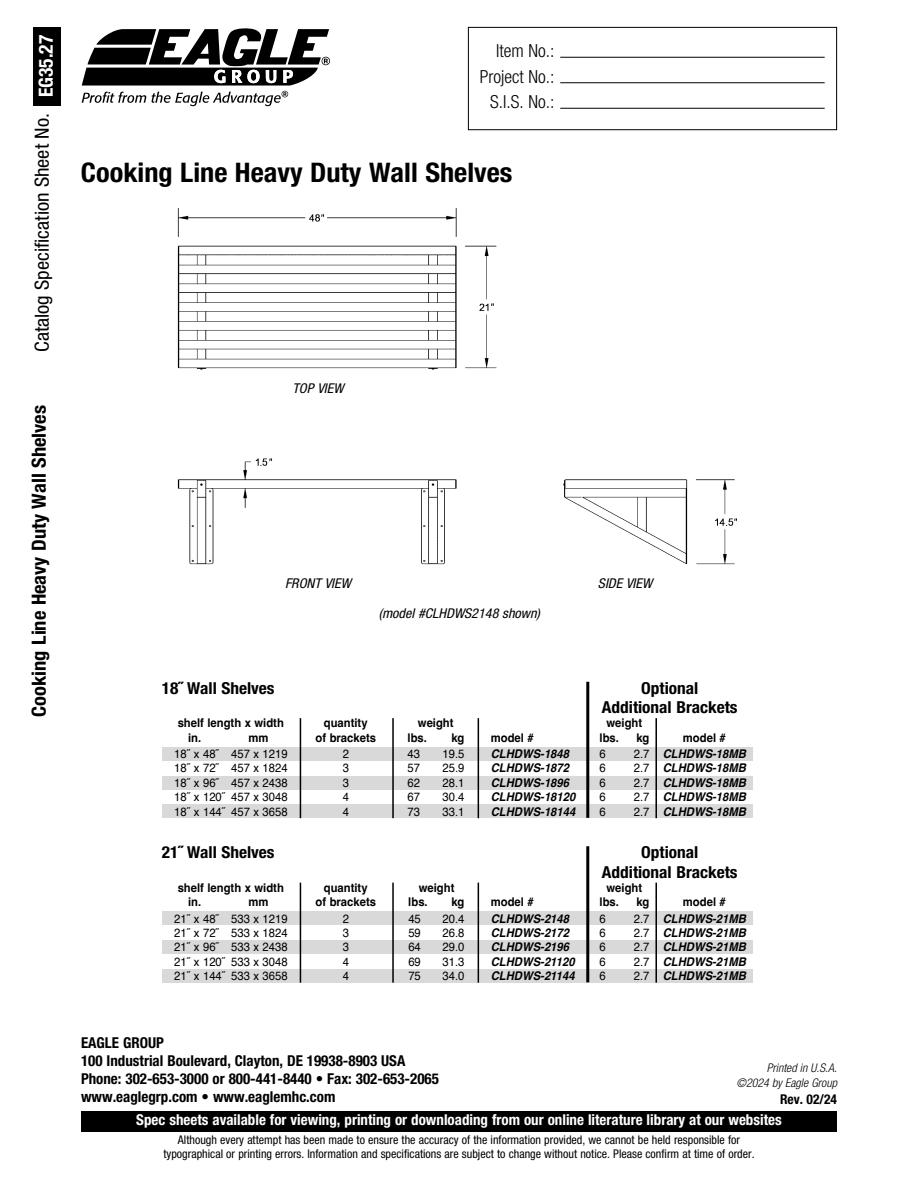
<style>
.page{position:relative;width:918px;height:1188px;background:#fff}
.page>*{position:absolute;margin:0;border:0;box-sizing:border-box;transform-origin:0 0}
.t1{font:700 condensed 27px "Helvetica Neue LT Pro";color:#000;scale:1.05 1}
.t2{font:condensed 19.5px "Helvetica Neue LT Pro";color:#000;scale:1.05 1}
.t3{font:700 condensed 19.5px "Helvetica Neue LT Pro";color:#000;scale:1.05 1}
.t4{font:300 condensed 18px/25.5px "Helvetica Neue LT Pro";color:#000;text-align:right}
.t5{font:700 condensed 16.5px/19.5px "Helvetica Neue LT Pro";color:#000;text-align:center;scale:1.05 1}
.t6{font:700 condensed 15px/18px "Helvetica Neue LT Pro";color:#000}
.t7{font:700 condensed 15px "Helvetica Neue LT Pro";color:#fff}
.t8{font:italic condensed 13.5px "Helvetica Neue LT Pro";color:#000;scale:1.05 1}
.t9{font:700 condensed 13.5px "Helvetica Neue LT Pro";color:#000}
.t10{font:italic 700 12px "Helvetica";color:#000;scale:.94 1}
.t11{font:12px "Helvetica";color:#000;scale:.94 1}
.t12{font:condensed 12px/13.5px "Helvetica Neue LT Pro";color:#000;text-align:center}
.t13{font:700 12px "Helvetica";color:#000;scale:.94 1}
.t14{font:italic 300 condensed 12px/14.4px "Helvetica Neue LT Pro";color:#000;text-align:right}
.s1{font-weight:700;color:#fff}
.s2{font-weight:400;font-style:normal}
</style>
<div class="page">
<div style="left:81px;top:1111px;width:756px;height:21px;background:#000"></div>
<svg style="left:82px;top:28px;width:248px;height:78px"></svg>
<img style="left:177px;top:208px;width:560px;height:357px">
<div style="left:468px;top:27px;width:369px;height:103px;border:1px solid #000"></div>
<hr style="left:560px;top:82px;width:265px;height:1px;background:#000">
<hr style="left:560px;top:57px;width:265px;height:1px;background:#000">
<hr style="left:560px;top:108px;width:265px;height:1px;background:#000">
<div style="left:162px;top:747px;width:590px;height:14px;background:#d9d9d9"></div>
<div style="left:162px;top:776px;width:590px;height:13px;background:#d9d9d9"></div>
<div style="left:162px;top:805px;width:590px;height:13px;background:#d9d9d9"></div>
<hr style="left:586px;top:682px;width:3px;height:136px;background:#000">
<hr style="left:300px;top:718px;width:1px;height:100px;background:#000">
<hr style="left:392px;top:718px;width:2px;height:100px;background:#000">
<hr style="left:478px;top:718px;width:1px;height:100px;background:#000">
<hr style="left:655px;top:718px;width:2px;height:100px;background:#000">
<div style="left:162px;top:912px;width:590px;height:13px;background:#d9d9d9"></div>
<div style="left:162px;top:940px;width:590px;height:14px;background:#d9d9d9"></div>
<div style="left:162px;top:969px;width:590px;height:14px;background:#d9d9d9"></div>
<hr style="left:586px;top:846px;width:3px;height:136px;background:#000">
<hr style="left:300px;top:883px;width:1px;height:100px;background:#000">
<hr style="left:392px;top:883px;width:2px;height:100px;background:#000">
<hr style="left:478px;top:883px;width:1px;height:100px;background:#000">
<hr style="left:655px;top:883px;width:2px;height:100px;background:#000">
<div style="left:33px;top:27px;width:28px;height:78px;background:#000"></div>
<h2 class="t2" style="left:35px;top:352px;width:303px;rotate:-90deg">Catalog Specification Sheet No. <span class="s1">EG35.27</span></h2>
<h2 class="t3" style="left:32px;top:717px;width:298px;rotate:-90deg">Cooking Line Heavy Duty Wall Shelves</h2>
<h3 class="t4" style="left:480px;top:39px;width:76px">Item No.:<br>Project No.:<br>S.I.S. No.:</h3>
<h1 class="t1" style="left:81px;top:163px;width:412px">Cooking Line Heavy Duty Wall Shelves</h1>
<p class="t8" style="left:292px;top:381px;width:50px">TOP VIEW</p>
<p class="t8" style="left:285px;top:576px;width:64px">FRONT VIEW</p>
<p class="t8" style="left:379px;top:605px;width:155px">(model #CLHDWS2148 shown)</p>
<p class="t8" style="left:598px;top:576px;width:53px">SIDE VIEW</p>
<h3 class="t5" style="left:162px;top:679px;width:109px">18˝ Wall Shelves</h3>
<h3 class="t5" style="left:602px;top:679px;width:131px">Optional<br>Additional Brackets</h3>
<p class="t13" style="left:178px;top:718px;width:115px">shelf length x width</p>
<p class="t13" style="left:324px;top:718px;width:48px">quantity</p>
<p class="t13" style="left:418px;top:718px;width:40px">weight</p>
<p class="t13" style="left:607px;top:718px;width:40px">weight</p>
<p class="t13" style="left:188px;top:732px;width:16px">in.</p>
<p class="t13" style="left:249px;top:732px;width:23px">mm</p>
<p class="t13" style="left:316px;top:732px;width:66px">of brackets</p>
<p class="t13" style="left:408px;top:732px;width:22px">lbs.</p>
<p class="t13" style="left:451px;top:732px;width:16px">kg</p>
<p class="t13" style="left:491px;top:732px;width:47px">model #</p>
<p class="t13" style="left:600px;top:732px;width:22px">lbs.</p>
<p class="t13" style="left:636px;top:732px;width:16px">kg</p>
<p class="t13" style="left:683px;top:732px;width:47px">model #</p>
<p class="t11" style="left:174px;top:749px;width:122px">18˝ x 48˝ 457 x 1219</p>
<p class="t11" style="left:343px;top:749px;width:8px">2</p>
<p class="t11" style="left:408px;top:749px;width:15px">43</p>
<p class="t11" style="left:443px;top:749px;width:25px">19.5</p>
<p class="t10" style="left:491px;top:749px;width:85px">CLHDWS-1848</p>
<p class="t11" style="left:599px;top:749px;width:8px">6</p>
<p class="t10" style="left:634px;top:749px;width:121px"><span class="s2">2.7</span> CLHDWS-18MB</p>
<p class="t11" style="left:174px;top:763px;width:122px">18˝ x 72˝ 457 x 1824</p>
<p class="t11" style="left:343px;top:763px;width:8px">3</p>
<p class="t11" style="left:408px;top:763px;width:15px">57</p>
<p class="t11" style="left:443px;top:763px;width:25px">25.9</p>
<p class="t10" style="left:491px;top:763px;width:85px">CLHDWS-1872</p>
<p class="t11" style="left:599px;top:763px;width:8px">6</p>
<p class="t10" style="left:634px;top:763px;width:121px"><span class="s2">2.7</span> CLHDWS-18MB</p>
<p class="t11" style="left:174px;top:778px;width:122px">18˝ x 96˝ 457 x 2438</p>
<p class="t11" style="left:343px;top:778px;width:8px">3</p>
<p class="t11" style="left:408px;top:778px;width:15px">62</p>
<p class="t11" style="left:443px;top:778px;width:25px">28.1</p>
<p class="t10" style="left:491px;top:778px;width:85px">CLHDWS-1896</p>
<p class="t11" style="left:599px;top:778px;width:8px">6</p>
<p class="t10" style="left:634px;top:778px;width:121px"><span class="s2">2.7</span> CLHDWS-18MB</p>
<p class="t11" style="left:174px;top:792px;width:122px">18˝ x 120˝ 457 x 3048</p>
<p class="t11" style="left:343px;top:792px;width:8px">4</p>
<p class="t11" style="left:408px;top:792px;width:15px">67</p>
<p class="t11" style="left:443px;top:792px;width:25px">30.4</p>
<p class="t10" style="left:491px;top:792px;width:92px">CLHDWS-18120</p>
<p class="t11" style="left:599px;top:792px;width:8px">6</p>
<p class="t10" style="left:634px;top:792px;width:121px"><span class="s2">2.7</span> CLHDWS-18MB</p>
<p class="t11" style="left:174px;top:806px;width:122px">18˝ x 144˝ 457 x 3658</p>
<p class="t11" style="left:343px;top:806px;width:8px">4</p>
<p class="t11" style="left:408px;top:806px;width:15px">73</p>
<p class="t11" style="left:443px;top:806px;width:25px">33.1</p>
<p class="t10" style="left:491px;top:806px;width:92px">CLHDWS-18144</p>
<p class="t11" style="left:599px;top:806px;width:8px">6</p>
<p class="t10" style="left:634px;top:806px;width:121px"><span class="s2">2.7</span> CLHDWS-18MB</p>
<h3 class="t5" style="left:162px;top:844px;width:109px">21˝ Wall Shelves</h3>
<h3 class="t5" style="left:602px;top:844px;width:131px">Optional<br>Additional Brackets</h3>
<p class="t13" style="left:178px;top:882px;width:115px">shelf length x width</p>
<p class="t13" style="left:324px;top:882px;width:48px">quantity</p>
<p class="t13" style="left:419px;top:882px;width:40px">weight</p>
<p class="t13" style="left:607px;top:882px;width:40px">weight</p>
<p class="t13" style="left:188px;top:897px;width:16px">in.</p>
<p class="t13" style="left:249px;top:897px;width:23px">mm</p>
<p class="t13" style="left:316px;top:897px;width:66px">of brackets</p>
<p class="t13" style="left:408px;top:897px;width:22px">lbs.</p>
<p class="t13" style="left:451px;top:897px;width:16px">kg</p>
<p class="t13" style="left:491px;top:897px;width:47px">model #</p>
<p class="t13" style="left:600px;top:897px;width:22px">lbs.</p>
<p class="t13" style="left:636px;top:897px;width:16px">kg</p>
<p class="t13" style="left:683px;top:897px;width:47px">model #</p>
<p class="t11" style="left:174px;top:913px;width:122px">21˝ x 48˝ 533 x 1219</p>
<p class="t11" style="left:343px;top:913px;width:8px">2</p>
<p class="t11" style="left:408px;top:913px;width:15px">45</p>
<p class="t11" style="left:443px;top:913px;width:25px">20.4</p>
<p class="t10" style="left:491px;top:913px;width:85px">CLHDWS-2148</p>
<p class="t11" style="left:599px;top:913px;width:8px">6</p>
<p class="t10" style="left:634px;top:913px;width:121px"><span class="s2">2.7</span> CLHDWS-21MB</p>
<p class="t11" style="left:174px;top:928px;width:122px">21˝ x 72˝ 533 x 1824</p>
<p class="t11" style="left:343px;top:928px;width:8px">3</p>
<p class="t11" style="left:408px;top:928px;width:15px">59</p>
<p class="t11" style="left:443px;top:928px;width:25px">26.8</p>
<p class="t10" style="left:491px;top:928px;width:85px">CLHDWS-2172</p>
<p class="t11" style="left:599px;top:928px;width:8px">6</p>
<p class="t10" style="left:634px;top:928px;width:121px"><span class="s2">2.7</span> CLHDWS-21MB</p>
<p class="t11" style="left:174px;top:942px;width:122px">21˝ x 96˝ 533 x 2438</p>
<p class="t11" style="left:343px;top:942px;width:8px">3</p>
<p class="t11" style="left:408px;top:942px;width:15px">64</p>
<p class="t11" style="left:443px;top:942px;width:25px">29.0</p>
<p class="t10" style="left:491px;top:942px;width:85px">CLHDWS-2196</p>
<p class="t11" style="left:599px;top:942px;width:8px">6</p>
<p class="t10" style="left:634px;top:942px;width:121px"><span class="s2">2.7</span> CLHDWS-21MB</p>
<p class="t11" style="left:174px;top:957px;width:122px">21˝ x 120˝ 533 x 3048</p>
<p class="t11" style="left:343px;top:957px;width:8px">4</p>
<p class="t11" style="left:408px;top:957px;width:15px">69</p>
<p class="t11" style="left:443px;top:957px;width:25px">31.3</p>
<p class="t10" style="left:491px;top:957px;width:91px">CLHDWS-21120</p>
<p class="t11" style="left:599px;top:957px;width:8px">6</p>
<p class="t10" style="left:634px;top:957px;width:121px"><span class="s2">2.7</span> CLHDWS-21MB</p>
<p class="t11" style="left:174px;top:971px;width:122px">21˝ x 144˝ 533 x 3658</p>
<p class="t11" style="left:343px;top:971px;width:8px">4</p>
<p class="t11" style="left:408px;top:971px;width:15px">75</p>
<p class="t11" style="left:443px;top:971px;width:25px">34.0</p>
<p class="t10" style="left:491px;top:971px;width:91px">CLHDWS-21144</p>
<p class="t11" style="left:599px;top:971px;width:8px">6</p>
<p class="t10" style="left:634px;top:971px;width:121px"><span class="s2">2.7</span> CLHDWS-21MB</p>
<p class="t6" style="left:81px;top:1035px;width:359px">EAGLE GROUP<br>100 Industrial Boulevard, Clayton, DE 19938-8903 USA Phone: 302-653-3000 or 800-441-8440 • Fax: 302-653-2065 www.eaglegrp.com • www.eaglemhc.com</p>
<p class="t7" style="left:136px;top:1114px;width:647px">Spec sheets available for viewing, printing or downloading from our online literature library at our websites</p>
<p class="t12" style="left:163px;top:1134px;width:593px">Although every attempt has been made to ensure the accuracy of the information provided, we cannot be held responsible for typographical or printing errors. Information and specifications are subject to change without notice. Please confirm at time of order.</p>
<p class="t14" style="left:736px;top:1062px;width:102px">Printed in U.S.A. ©2024 by Eagle Group</p>
<p class="t9" style="left:780px;top:1094px;width:58px">Rev. 02/24</p>
</div>
